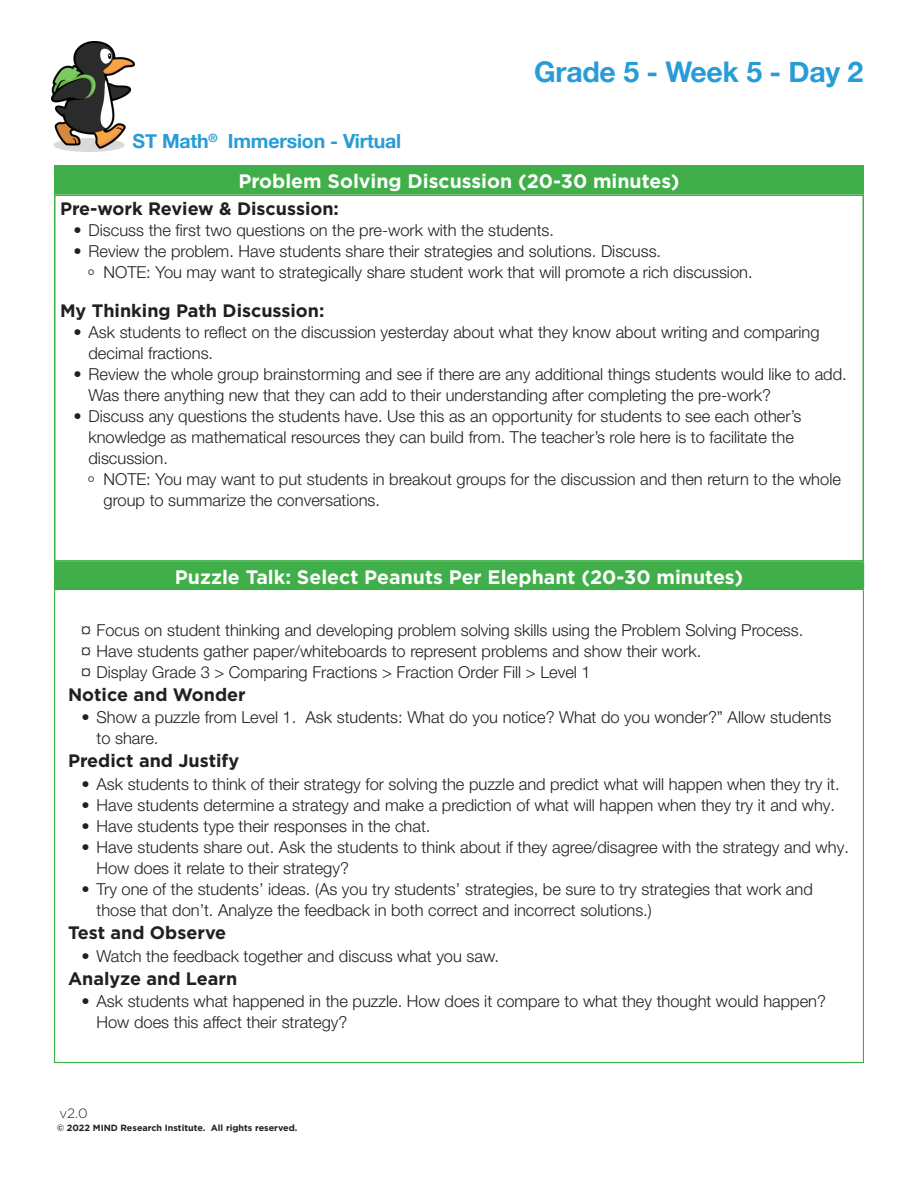
<style>
.page{position:relative;width:918px;height:1188px;background:#fff}
.page>*{position:absolute;margin:0;border:0;box-sizing:border-box;transform-origin:0 0}
.Document_Title{font:700 28.5px "Helvetica Neue";letter-spacing:-.01em;color:#289cd7}
.White_text_on_green{font:700 19.5px "Gotham";color:#fff}
.t1{font:700 19.5px "Helvetica Neue";letter-spacing:-.01em;color:#289cd7}
.Bold_Section_Header{font:700 18px "Gotham";color:#231f20}
.Section_Title{font:700 18px "Gotham";color:#231f20}
.Bullet_Level_1{font:300 16.5px/21px "Helvetica Neue LT Pro";color:#231f20}
.t2{font:300 13.5px "Gotham";color:#231f20}
.t3{font:700 9px "Gotham";color:#231f20}
</style>
<div class="page">
<div style="left:55px;top:166px;width:808px;height:28px;background:#40ae49"></div>
<div style="left:54px;top:165px;width:810px;height:29px;border:2px solid #40ae49"></div>
<div style="left:54px;top:194px;width:810px;height:368px;border:2px solid #40ae49"></div>
<div style="left:55px;top:562px;width:808px;height:27px;background:#40ae49"></div>
<hr style="left:54px;top:590px;width:1px;height:472px;background:#40ae49">
<hr style="left:863px;top:590px;width:1px;height:472px;background:#40ae49">
<hr style="left:54px;top:1062px;width:810px;height:1px;background:#40ae49">
<hr style="left:54px;top:561px;width:810px;height:1px;background:#40ae49">
<svg style="left:54px;top:562px;width:1px;height:27px"></svg>
<hr style="left:54px;top:589px;width:810px;height:1px;background:#40ae49">
<svg style="left:863px;top:562px;width:1px;height:27px"></svg>
<img style="left:52px;top:41px;width:82px;height:110px">
<p class="t1" style="left:133px;top:126px;width:270px">ST Math<sup>®</sup> Immersion - Virtual</p>
<p class="Document_Title" style="left:534px;top:49px;width:331px">Grade 5 - Week 5 - Day 2</p>
<p class="White_text_on_green" style="left:238px;top:168px;width:443px">Problem Solving Discussion (20-30 minutes)</p>
<p class="Section_Title" style="left:60px;top:197px;width:280px">Pre-work Review &amp; Discussion:</p>
<p class="Bullet_Level_1" style="left:74px;top:219px;width:482px">• Discuss the first two questions on the pre-work with the students.</p>
<p class="Bullet_Level_1" style="left:74px;top:240px;width:589px">• Review the problem. Have students share their strategies and solutions. Discuss.</p>
<p class="Bullet_Level_1" style="left:88px;top:261px;width:666px">º NOTE: You may want to strategically share student work that will promote a rich discussion.</p>
<p class="Section_Title" style="left:60px;top:299px;width:266px">My Thinking Path Discussion:</p>
<p class="Bullet_Level_1" style="left:88px;top:321px;width:733px;text-indent:-15px">• Ask students to reflect on the discussion yesterday about what they know about writing and comparing decimal fractions.</p>
<p class="Bullet_Level_1" style="left:88px;top:363px;width:760px;text-indent:-15px">• Review the whole group brainstorming and see if there are any additional things students would like to add.<br>Was there anything new that they can add to their understanding after completing the pre-work?</p>
<p class="Bullet_Level_1" style="left:88px;top:405px;width:714px;text-indent:-15px">• Discuss any questions the students have. Use this as an opportunity for students to see each other’s knowledge as mathematical resources they can build from. The teacher’s role here is to facilitate the discussion.</p>
<p class="Bullet_Level_1" style="left:104px;top:468px;width:739px;text-indent:-15px">º NOTE: You may want to put students in breakout groups for the discussion and then return to the whole group to summarize the conversations.</p>
<p class="White_text_on_green" style="left:175px;top:564px;width:570px">Puzzle Talk: Select Peanuts Per Elephant (20-30 minutes)</p>
<p class="Bullet_Level_1" style="left:82px;top:619px;width:723px">¤ Focus on student thinking and developing problem solving skills using the Problem Solving Process.</p>
<p class="Bullet_Level_1" style="left:82px;top:640px;width:621px">¤ Have students gather paper/whiteboards to represent problems and show their work.</p>
<p class="Bullet_Level_1" style="left:82px;top:661px;width:511px">¤ Display Grade 3 &gt; Comparing Fractions &gt; Fraction Order Fill &gt; Level 1</p>
<p class="Bold_Section_Header" style="left:68px;top:683px;width:179px">Notice and Wonder</p>
<p class="Bullet_Level_1" style="left:97px;top:707px;width:737px;text-indent:-15px">• Show a puzzle from Level 1. Ask students: What do you notice? What do you wonder?” Allow students to share.</p>
<p class="Bold_Section_Header" style="left:68px;top:749px;width:173px">Predict and Justify</p>
<p class="Bullet_Level_1" style="left:82px;top:773px;width:760px">• Ask students to think of their strategy for solving the puzzle and predict what will happen when they try it.</p>
<p class="Bullet_Level_1" style="left:82px;top:794px;width:755px">• Have students determine a strategy and make a prediction of what will happen when they try it and why.</p>
<p class="Bullet_Level_1" style="left:82px;top:815px;width:351px">• Have students type their responses in the chat.</p>
<p class="Bullet_Level_1" style="left:97px;top:836px;width:754px;text-indent:-15px">• Have students share out. Ask the students to think about if they agree/disagree with the strategy and why.<br>How does it relate to their strategy?</p>
<p class="Bullet_Level_1" style="left:97px;top:878px;width:718px;text-indent:-15px">• Try one of the students’ ideas. (As you try students’ strategies, be sure to try strategies that work and those that don’t. Analyze the feedback in both correct and incorrect solutions.)</p>
<p class="Bold_Section_Header" style="left:68px;top:921px;width:160px">Test and Observe</p>
<p class="Bullet_Level_1" style="left:82px;top:945px;width:419px">• Watch the feedback together and discuss what you saw.</p>
<p class="Bold_Section_Header" style="left:68px;top:966px;width:171px">Analyze and Learn</p>
<p class="Bullet_Level_1" style="left:97px;top:990px;width:731px;text-indent:-15px">• Ask students what happened in the puzzle. How does it compare to what they thought would happen?<br>How does this affect their strategy?</p>
<p class="t2" style="left:59px;top:1104px;width:30px">v2.0</p>
<p class="t3" style="left:57px;top:1122px;width:242px">© 2022 MIND Research Institute. All rights reserved.</p>
</div>
